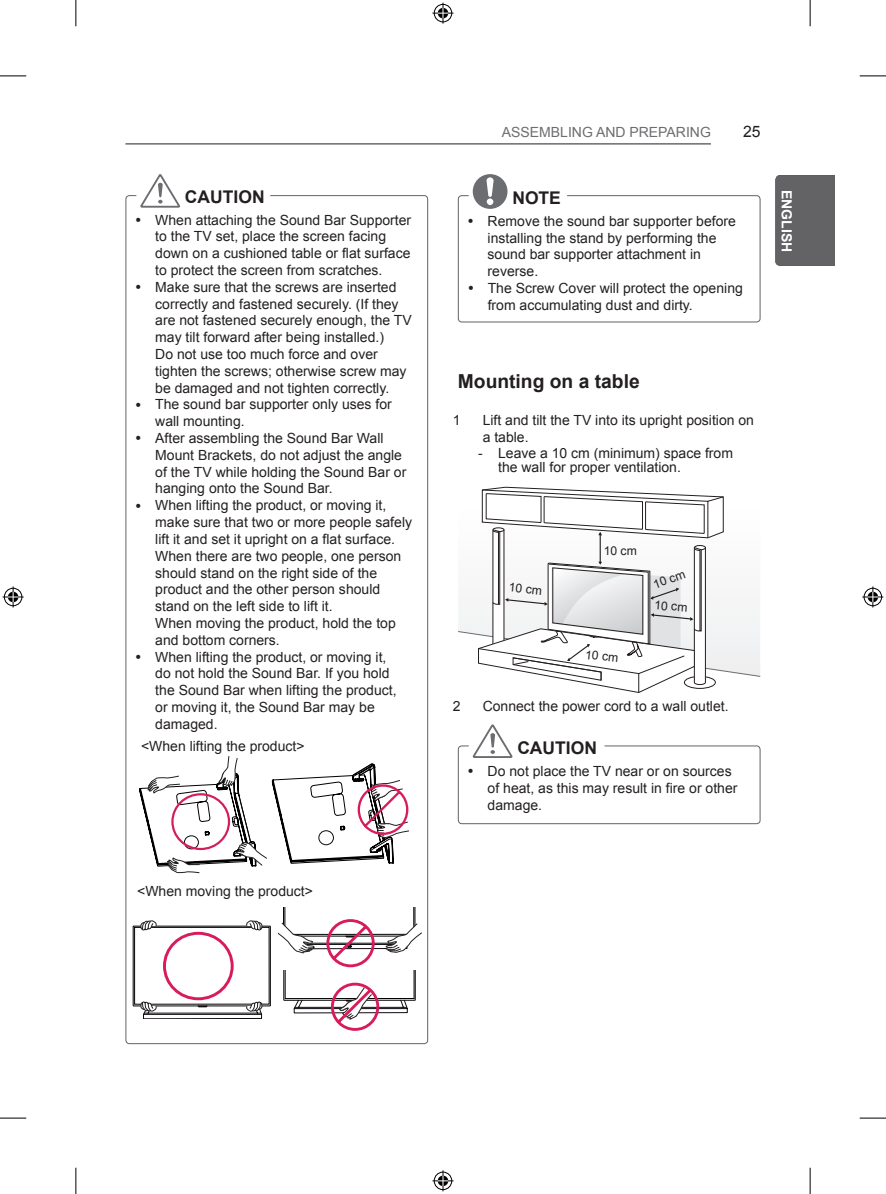
<style>
.page{position:relative;width:886px;height:1194px;background:#fff}
.page>*{position:absolute;margin:0;border:0;box-sizing:border-box;transform-origin:0 0}
.t1{font:700 19.25px "Arial";color:#231f20}
.t2{font:700 17.5px "Arial";color:#231f20}
.t3{font:15.75px "Arial";color:#231f20}
.t4{font:14px/16.8px "Arial";color:#231f20}
.t5{font:14px "Arial";color:#6c6d70}
.t6{font:700 14px "Arial";color:#fff}
.t7{font:700 14px "Bryant LG";color:#fff}
.t8{font:12.25px "Arial";color:#231f20}
</style>
<div class="page">
<div style="left:775px;top:175px;width:60px;height:91px;background:#636366"></div>
<hr style="left:125px;top:144px;width:586px;height:1px;background:#231f20">
<svg style="left:140px;top:174px;width:40px;height:34px"></svg>
<svg style="left:139px;top:756px;width:270px;height:117px"></svg>
<div style="left:133px;top:925px;width:138px;height:81px;border:1px solid #000"></div>
<div style="left:134px;top:927px;width:135px;height:77px;border:1px solid #000"></div>
<svg style="left:140px;top:920px;width:17px;height:10px"></svg>
<svg style="left:246px;top:920px;width:16px;height:10px"></svg>
<svg style="left:140px;top:1001px;width:122px;height:17px"></svg>
<div style="left:163px;top:931px;width:71px;height:69px;border:3px solid #d81c5b;border-radius:50%"></div>
<svg style="left:278px;top:907px;width:144px;height:123px"></svg>
<svg style="left:473px;top:174px;width:34px;height:35px"></svg>
<div style="left:487px;top:198px;width:6px;height:7px;background:#fff;border-radius:50%"></div>
<div style="left:458px;top:195px;width:302px;height:127px;border:1px solid #636366;border-radius:4px"></div>
<svg style="left:458px;top:486px;width:302px;height:207px"></svg>
<svg style="left:473px;top:724px;width:39px;height:34px"></svg>
<div style="left:458px;top:745px;width:302px;height:79px;border:1px solid #636366;border-radius:4px"></div>
<svg style="left:0;top:76px;width:26px;height:1px"></svg>
<svg style="left:860px;top:76px;width:26px;height:1px"></svg>
<svg style="left:0;top:1117px;width:26px;height:1px"></svg>
<svg style="left:860px;top:1117px;width:26px;height:1px"></svg>
<svg style="left:76px;top:0;width:1px;height:26px"></svg>
<svg style="left:76px;top:1167px;width:1px;height:26px"></svg>
<svg style="left:810px;top:0;width:1px;height:26px"></svg>
<svg style="left:810px;top:1167px;width:1px;height:26px"></svg>
<svg style="left:432px;top:3px;width:21px;height:21px"></svg>
<svg style="left:432px;top:1170px;width:21px;height:21px"></svg>
<svg style="left:3px;top:586px;width:21px;height:21px"></svg>
<svg style="left:862px;top:586px;width:21px;height:21px"></svg>
<p class="t2" style="left:185px;top:185px;width:81px">CAUTION</p>
<p class="t4" style="left:155px;top:211px;width:258px">When attaching the Sound Bar Supporter to the TV set, place the screen facing down on a cushioned table or flat surface to protect the screen from scratches.<br>Make sure that the screws are inserted correctly and fastened securely. (If they are not fastened securely enough, the TV may tilt forward after being installed.)<br>Do not use too much force and over tighten the screws; otherwise screw may be damaged and not tighten correctly.<br>The sound bar supporter only uses for wall mounting.<br>After assembling the Sound Bar Wall Mount Brackets, do not adjust the angle of the TV while holding the Sound Bar or hanging onto the Sound Bar.<br>When lifting the product, or moving it, make sure that two or more people safely lift it and set it upright on a flat surface.<br>When there are two people, one person should stand on the right side of the product and the other person should stand on the left side to lift it.<br>When moving the product, hold the top and bottom corners.<br>When lifting the product, or moving it,<br>do not hold the Sound Bar. If you hold the Sound Bar when lifting the product, or moving it, the Sound Bar may be damaged.</p>
<p class="t4" style="left:141px;top:737px;width:165px">&lt;When lifting the product&gt;</p>
<p class="t4" style="left:137px;top:882px;width:177px">&lt;When moving the product&gt;</p>
<p class="t5" style="left:502px;top:123px;width:211px">ASSEMBLING AND PREPARING</p>
<p class="t3" style="left:743px;top:121px;width:19px">25</p>
<p class="t2" style="left:512px;top:186px;width:50px">NOTE</p>
<p class="t4" style="left:488px;top:213px;width:257px">Remove the sound bar supporter before installing the stand by performing the sound bar supporter attachment in reverse.<br>The Screw Cover will protect the opening from accumulating dust and dirty.</p>
<p class="t6" style="left:796px;top:190px;width:64px;rotate:90deg">ENGLISH</p>
<p class="t7" style="left:795px;top:206px;width:30px;rotate:90deg">ENG</p>
<h1 class="t1" style="left:458px;top:368px;width:183px">Mounting on a table</h1>
<p class="t4" style="left:453px;top:411px;width:9px">1</p>
<p class="t4" style="left:483px;top:411px;width:273px">Lift and tilt the TV into its upright position on a table.</p>
<p class="t4" style="left:498px;top:446px;width:236px;line-height:14px;text-indent:-20px">- Leave a 10 cm (minimum) space from the wall for proper ventilation.</p>
<p class="t8" style="left:510px;top:579px;width:35px;rotate:6deg">10 cm</p>
<p class="t8" style="left:604px;top:542px;width:35px">10 cm</p>
<p class="t8" style="left:586px;top:646px;width:35px;rotate:6deg">10 cm</p>
<p class="t8" style="left:651px;top:577px;width:35px;rotate:-20deg">10 cm</p>
<p class="t8" style="left:655px;top:596px;width:35px;rotate:5deg">10 cm</p>
<p class="t4" style="left:453px;top:698px;width:9px">2</p>
<p class="t4" style="left:483px;top:698px;width:247px">Connect the power cord to a wall outlet.</p>
<p class="t2" style="left:517px;top:736px;width:81px">CAUTION</p>
<p class="t4" style="left:488px;top:763px;width:251px">Do not place the TV near or on sources of heat, as this may result in fire or other damage.</p>
</div>
